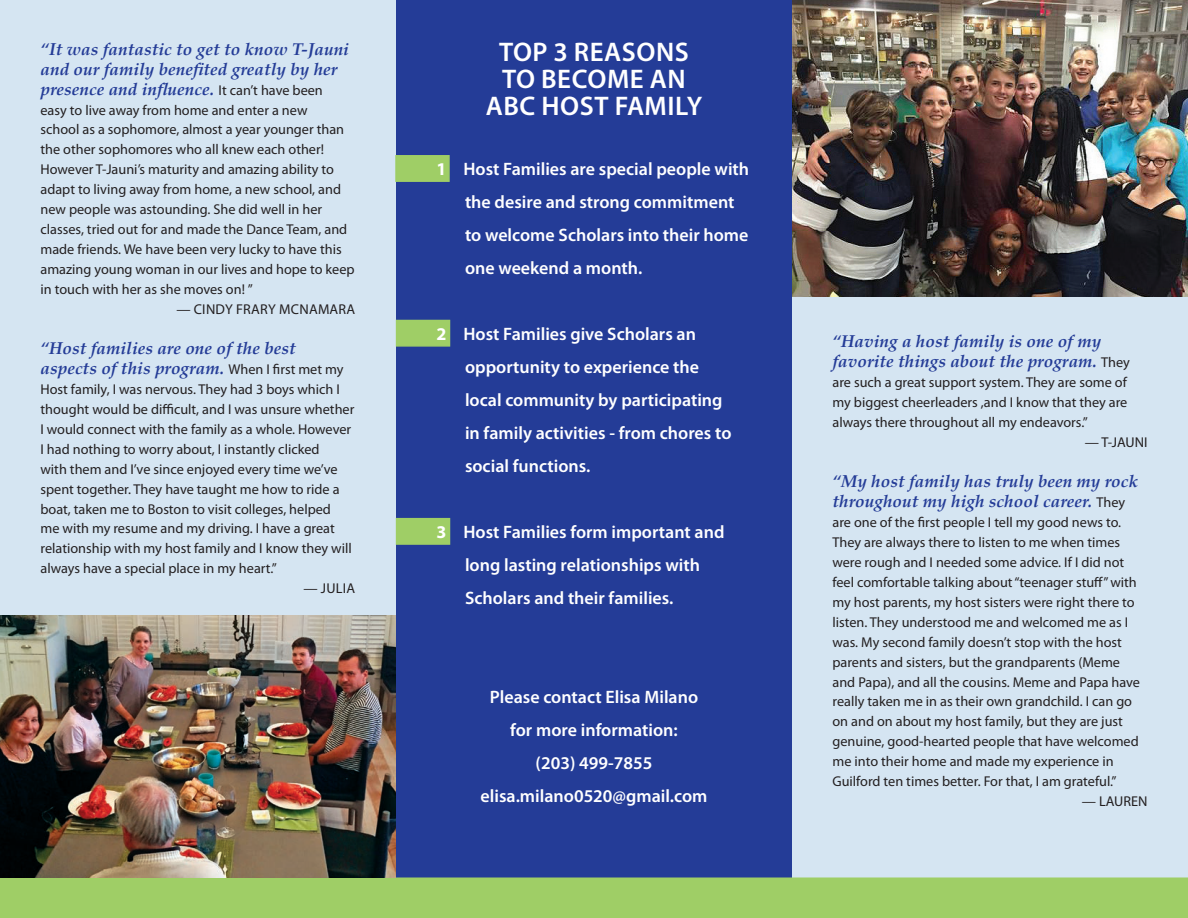
<style>
.page{position:relative;width:1188px;height:918px;background:#fff}
.page>*{position:absolute;margin:0;border:0;box-sizing:border-box;transform-origin:0 0}
.Bullet1{font:600 27px/27px "Myriad Pro";letter-spacing:.02em;color:#fff}
.Bullet1-2{font:600 18px/33px "Myriad Pro";color:#fff}
.Bullet1-3{font:italic 700 17.25px/20px "Palatino";color:#243c97}
.Bullet1-4{font:14.25px/20px "Myriad Pro";color:#231f20}
.Bullet1-5{font:14.25px "Myriad Pro";letter-spacing:.02em;color:#231f20}
.s1{font-family:"Myriad Pro";font-weight:400;font-style:normal;font-size:14.25px;color:#231f20}
.s2{font-weight:700}
</style>
<div class="page">
<div style="left:0;top:0;width:1188px;height:878px;background:#d5e5f2"></div>
<div style="left:396px;top:0;width:396px;height:878px;background:#243c97"></div>
<div style="left:395px;top:155px;width:55px;height:27px;background:#9fce66;border:2px solid #9fce66"></div>
<div style="left:396px;top:320px;width:54px;height:27px;background:#9fce66;border:2px solid #9fce66"></div>
<div style="left:396px;top:518px;width:54px;height:27px;background:#9fce66;border:2px solid #9fce66"></div>
<div style="left:0;top:878px;width:1188px;height:40px;background:#9fce66"></div>
<img style="left:0;top:616px;width:396px;height:262px">
<img style="left:792px;top:0;width:396px;height:297px">
<p class="Bullet1-3" style="left:40px;top:39px;width:310px">“It was fantastic to get to know T-Jauni and our family benefited greatly by her presence and influence. <span class="s1">It can’t have been</span></p>
<p class="Bullet1-4" style="left:41px;top:100px;width:316px">easy to live away from home and enter a new<br>school as a sophomore, almost a year younger than the other sophomores who all knew each other!<br>However T-Jauni’s maturity and amazing ability to adapt to living away from home, a new school, and new people was astounding. She did well in her classes, tried out for and made the Dance Team, and made friends. We have been very lucky to have this amazing young woman in our lives and hope to keep in touch with her as she moves on! ”</p>
<p class="Bullet1-5" style="left:176px;top:300px;width:181px">— CINDY FRARY MCNAMARA</p>
<p class="Bullet1-3" style="left:40px;top:338px;width:305px">“Host families are one of the best aspects of this program. <span class="s1">When I first met my</span></p>
<p class="Bullet1-4" style="left:41px;top:379px;width:315px">Host family, I was nervous. They had 3 boys which I thought would be difficult, and I was unsure whether I would connect with the family as a whole. However I had nothing to worry about, I instantly clicked<br>with them and I’ve since enjoyed every time we’ve spent together. They have taught me how to ride a boat, taken me to Boston to visit colleges, helped<br>me with my resume and my driving. I have a great relationship with my host family and I know they will always have a special place in my heart.”</p>
<p class="Bullet1-4" style="left:303px;top:578px;width:53px">— JULIA</p>
<p class="Bullet1" style="left:499px;top:38px;width:191px">TOP 3 REASONS<br>TO BECOME AN</p>
<p class="Bullet1" style="left:486px;top:92px;width:218px">ABC HOST FAMILY</p>
<p class="Bullet1-2" style="left:465px;top:152px;width:286px;text-indent:-28px"><span class="s2">1</span> Host Families are special people with the desire and strong commitment to welcome Scholars into their home one weekend a month.</p>
<p class="Bullet1-2" style="left:465px;top:317px;width:268px;text-indent:-28px"><span class="s2">2</span> Host Families give Scholars an opportunity to experience the local community by participating in family activities - from chores to social functions.</p>
<p class="Bullet1-2" style="left:465px;top:515px;width:261px;text-indent:-28px"><span class="s2">3</span> Host Families form important and long lasting relationships with<br>Scholars and their families.</p>
<p class="Bullet1-2" style="left:490px;top:680px;width:210px;text-align:center">Please contact Elisa Milano for more information:</p>
<p class="Bullet1-2" style="left:536px;top:746px;width:118px">(203) 499-7855</p>
<p class="Bullet1-2" style="left:481px;top:779px;width:228px">elisa.milano0520@gmail.com</p>
<p class="Bullet1-3" style="left:832px;top:331px;width:299px">“Having a host family is one of my favorite things about the program. <span class="s1">They</span></p>
<p class="Bullet1-4" style="left:833px;top:372px;width:296px;text-align:justify">are such a great support system. They are some of my biggest cheerleaders ,and I know that they are always there throughout all my endeavors.”</p>
<p class="Bullet1-4" style="left:1085px;top:432px;width:64px">— T-JAUNI</p>
<p class="Bullet1-3" style="left:832px;top:471px;width:307px">“My host family has truly been my rock throughout my high school career. <span class="s1">They</span></p>
<p class="Bullet1-4" style="left:833px;top:512px;width:309px">are one of the first people I tell my good news to.<br>They are always there to listen to me when times were rough and I needed some advice. If I did not feel comfortable talking about “teenager stuff” with my host parents, my host sisters were right there to listen. They understood me and welcomed me as I was. My second family doesn’t stop with the host parents and sisters, but the grandparents (Meme and Papa), and all the cousins. Meme and Papa have really taken me in as their own grandchild. I can go on and on about my host family, but they are just genuine, good-hearted people that have welcomed me into their home and made my experience in Guilford ten times better. For that, I am grateful.”</p>
<p class="Bullet1-4" style="left:1082px;top:791px;width:67px">— LAUREN</p>
</div>
